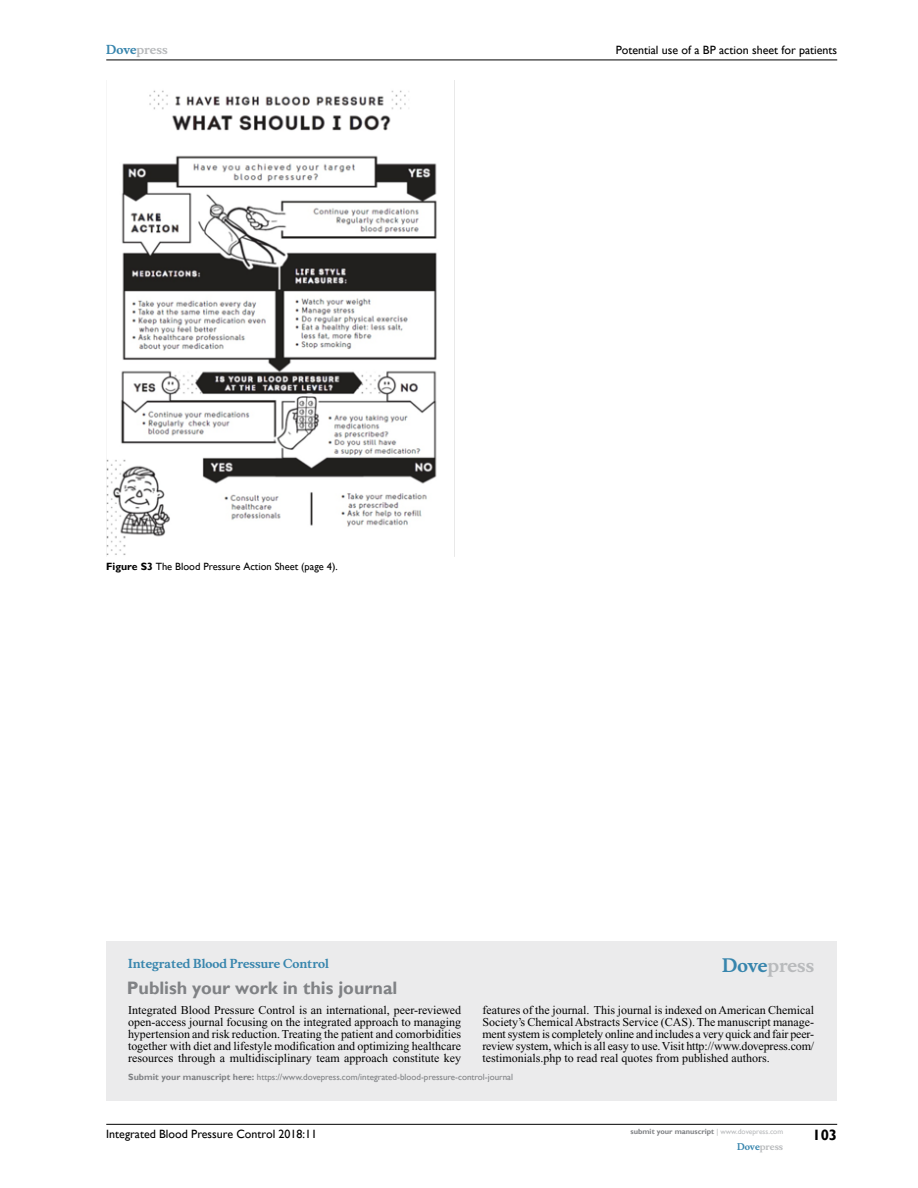
<style>
.page{position:relative;width:918px;height:1188px;background:#fff}
.page>*{position:absolute;margin:0;border:0;box-sizing:border-box;transform-origin:0 0}
.t1{font:700 18px "Gill Sans";color:#808285}
.t2{font:700 18px "Musee";color:#b8babc}
.t3{font:700 15px "Gill Sans";color:#000}
.t4{font:12px/12px "Times New Roman";color:#000;text-align:justify}
.t5{font:12px "Gill Sans";color:#000}
.t6{font:700 12px "Musee";color:#3785ad}
.t7{font:700 12px "Musee";color:#b8babc}
.t8{font:10.5px "Gill Sans";color:#000}
.t9{font:9px "Gill Sans";color:#808285}
.t10{font:700 9px "Musee";color:#b8babc}
.t11{font:700 7.5px "Gill Sans";color:#808285}
.s1{color:#3785ad}
.s2{font-weight:700}
.s3{font-weight:400;color:#b8babc}
</style>
<div class="page">
<div style="left:106px;top:941px;width:731px;height:159px;background:#ebebec"></div>
<hr style="left:106px;top:1124px;width:731px;height:1px;background:#000">
<hr style="left:106px;top:60px;width:731px;height:1px;background:#000">
<img style="left:106px;top:81px;width:349px;height:476px">
<p class="t7" style="left:106px;top:43px;width:63px"><span class="s1">Dove</span>press</p>
<p class="t8" style="left:106px;top:561px;width:233px"><span class="s2">Figure S3</span> The Blood Pressure Action Sheet (page 4).</p>
<p class="t6" style="left:128px;top:956px;width:202px">Integrated Blood Pressure Control</p>
<h1 class="t1" style="left:127px;top:977px;width:272px">Publish your work in this journal</h1>
<p class="t5" style="left:616px;top:43px;width:223px">Potential use of a BP action sheet for patients</p>
<h1 class="t2" style="left:722px;top:955px;width:94px"><span class="s1">Dove</span>press</h1>
<p class="t4" style="left:128px;top:1004px;width:334px">Integrated Blood Pressure Control is an international, peer-reviewed open-access journal focusing on the integrated approach to managing hypertension and risk reduction. Treating the patient and comorbidities together with diet and lifestyle modification and optimizing healthcare resources through a multidisciplinary team approach constitute key</p>
<p class="t4" style="left:482px;top:1004px;width:333px">features of the journal. This journal is indexed on American Chemical Society’s Chemical Abstracts Service (CAS). The manuscript manage&shy;ment system is completely online and includes a very quick and fair peer&shy;review system, which is all easy to use. Visit http://www.dovepress.com/ testimonials.php to read real quotes from published authors.</p>
<p class="t9" style="left:128px;top:1072px;width:386px"><span class="s2">Submit your manuscript here:</span> https://www.dovepress.com/integrated-blood-pressure-control-journal</p>
<p class="t5" style="left:106px;top:1127px;width:213px">Integrated Blood Pressure Control 2018:11</p>
<p class="t11" style="left:631px;top:1127px;width:154px">submit your manuscript <span class="s3">| www.dovepress.com</span></p>
<p class="t10" style="left:737px;top:1141px;width:48px"><span class="s1">Dove</span>press</p>
<p class="t3" style="left:812px;top:1126px;width:26px">103</p>
</div>
